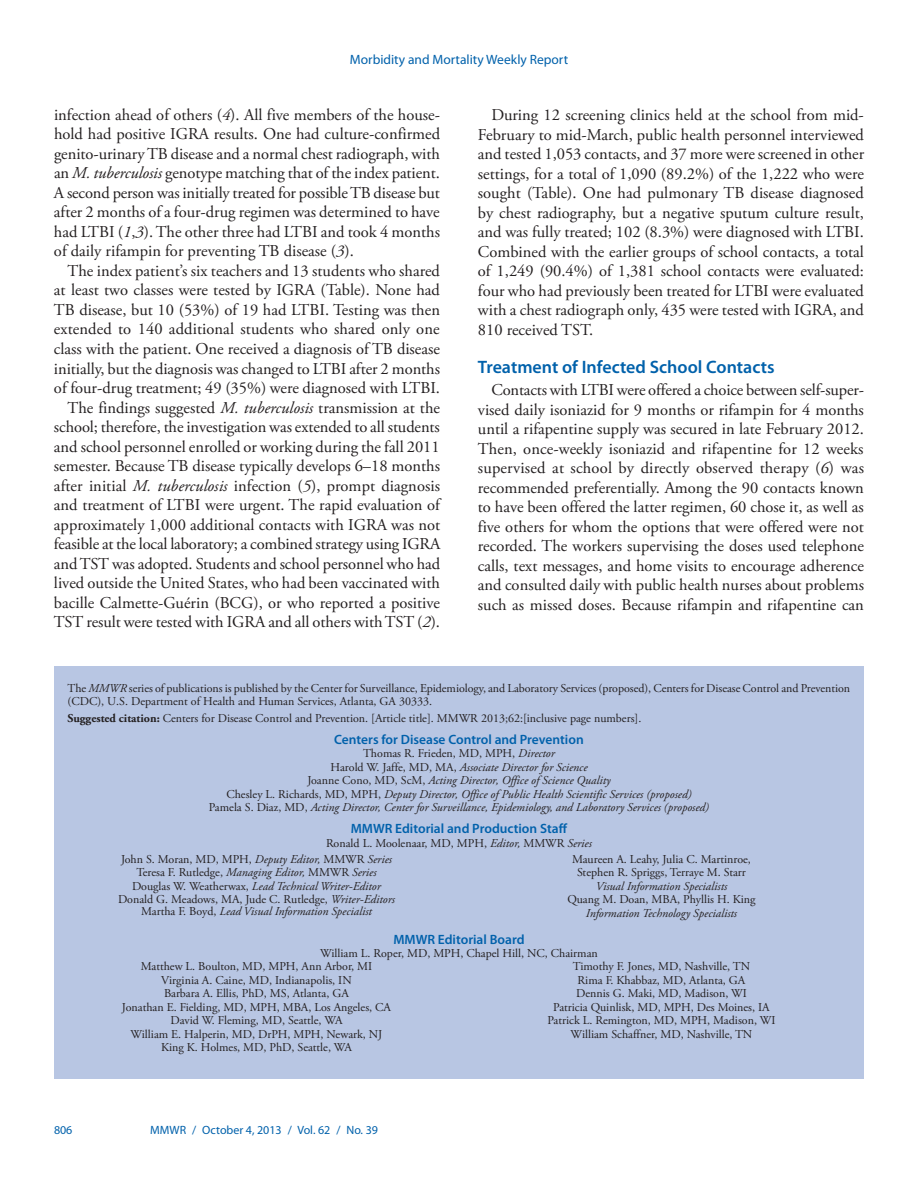
<style>
.page{position:relative;width:918px;height:1188px;background:#fff}
.page>*{position:absolute;margin:0;border:0;box-sizing:border-box;transform-origin:0 0}
.headline2{font:600 18px "Myriad Pro";color:#0161ab}
.body_copy{font:16.5px/19.5px "Adobe Garamond Pro";color:#231f20;text-align:justify}
.t1{font:600 13.5px "Myriad Pro";color:#0161ab}
.t2{font:13.5px "Myriad Pro";color:#0161ab}
.t3{font:12px/13.5px "Adobe Garamond Pro";color:#231f20;text-align:center}
.t4{font:italic 12px/13.5px "Adobe Garamond Pro";color:#231f20;text-align:center}
.footer_left{font:12px "Myriad Pro";color:#0161ab}
.s1{font-style:italic}
.s2{font-weight:700}
.s3{font-style:normal}
</style>
<div class="page">
<div style="left:54px;top:666px;width:810px;height:413px;background:#b8c6e3"></div>
<p class="t2" style="left:350px;top:51px;width:220px">Morbidity and Mortality Weekly Report</p>
<p class="body_copy" style="left:54px;top:106px;width:388px">infection ahead of others (<span class="s1">4</span>). All five members of the house&shy;hold had positive IGRA results. One had culture-confirmed genito-urinary TB disease and a normal chest radiograph, with an <span class="s1">M. tuberculosis</span> genotype matching that of the index patient.<br>A second person was initially treated for possible TB disease but after 2 months of a four-drug regimen was determined to have had LTBI (<span class="s1">1</span>,<span class="s1">3</span>). The other three had LTBI and took 4 months of daily rifampin for preventing TB disease (<span class="s1">3</span>).</p>
<p class="body_copy" style="left:54px;top:262px;width:388px;text-indent:13px">The index patient’s six teachers and 13 students who shared at least two classes were tested by IGRA (Table). None had TB disease, but 10 (53%) of 19 had LTBI. Testing was then extended to 140 additional students who shared only one class with the patient. One received a diagnosis of TB disease initially, but the diagnosis was changed to LTBI after 2 months of four-drug treatment; 49 (35%) were diagnosed with LTBI.</p>
<p class="body_copy" style="left:54px;top:398px;width:388px;text-indent:13px">The findings suggested <span class="s1">M. tuberculosis</span> transmission at the school; therefore, the investigation was extended to all students and school personnel enrolled or working during the fall 2011 semester. Because TB disease typically develops 6–18 months after initial <span class="s1">M. tuberculosis</span> infection (<span class="s1">5</span>), prompt diagnosis and treatment of LTBI were urgent. The rapid evaluation of approximately 1,000 additional contacts with IGRA was not feasible at the local laboratory; a combined strategy using IGRA and TST was adopted. Students and school personnel who had lived outside the United States, who had been vaccinated with bacille Calmette-Guérin (BCG), or who reported a positive TST result were tested with IGRA and all others with TST (<span class="s1">2</span>).</p>
<p class="body_copy" style="left:478px;top:106px;width:388px;text-indent:13px">During 12 screening clinics held at the school from mid-February to mid-March, public health personnel interviewed and tested 1,053 contacts, and 37 more were screened in other settings, for a total of 1,090 (89.2%) of the 1,222 who were sought (Table). One had pulmonary TB disease diagnosed by chest radiography, but a negative sputum culture result, and was fully treated; 102 (8.3%) were diagnosed with LTBI.<br>Combined with the earlier groups of school contacts, a total of 1,249 (90.4%) of 1,381 school contacts were evaluated: four who had previously been treated for LTBI were evaluated with a chest radiograph only, 435 were tested with IGRA, and 810 received TST.</p>
<p class="headline2" style="left:478px;top:356px;width:298px">Treatment of Infected School Contacts</p>
<p class="body_copy" style="left:478px;top:381px;width:388px;text-indent:13px">Contacts with LTBI were offered a choice between self-super&shy;vised daily isoniazid for 9 months or rifampin for 4 months until a rifapentine supply was secured in late February 2012.<br>Then, once-weekly isoniazid and rifapentine for 12 weeks supervised at school by directly observed therapy (<span class="s1">6</span>) was recommended preferentially. Among the 90 contacts known to have been offered the latter regimen, 60 chose it, as well as five others for whom the options that were offered were not recorded. The workers supervising the doses used telephone calls, text messages, and home visits to encourage adherence and consulted daily with public health nurses about problems such as missed doses. Because rifampin and rifapentine can</p>
<p class="t3" style="left:68px;top:682px;width:784px;text-align:left">The <span class="s1">MMWR</span> series of publications is published by the Center for Surveillance, Epidemiology, and Laboratory Services (proposed), Centers for Disease Control and Prevention (CDC), U.S. Department of Health and Human Services, Atlanta, GA 30333.</p>
<p class="t3" style="left:68px;top:712px;width:575px"><span class="s2">Suggested citation:</span> Centers for Disease Control and Prevention. [Article title]. MMWR 2013;62:[inclusive page numbers].</p>
<p class="t1" style="left:334px;top:731px;width:251px">Centers for Disease Control and Prevention</p>
<p class="t4" style="left:209px;top:747px;width:502px"><span class="s3">Thomas R. Frieden, MD, MPH,</span> Director<br><span class="s3">Harold W. Jaffe, MD, MA,</span> Associate Director for Science<br><span class="s3">Joanne Cono, MD, ScM,</span> Acting Director, Office of Science Quality<br><span class="s3">Chesley L. Richards, MD, MPH,</span> Deputy Director, Office of Public Health Scientific Services (proposed)<br><span class="s3">Pamela S. Diaz, MD,</span> Acting Director, Center for Surveillance, Epidemiology, and Laboratory Services (proposed)</p>
<p class="t1" style="left:351px;top:820px;width:218px">MMWR Editorial and Production Staff</p>
<p class="t3" style="left:121px;top:835px;width:472px;line-height:15.9px;text-align:left;text-indent:205px">Ronald L. Moolenaar, MD, MPH, <span class="s1">Editor,</span> MMWR <span class="s1">Series<br></span>John S. Moran, MD, MPH, <span class="s1">Deputy Editor,</span> MMWR <span class="s1">Series</span></p>
<p class="t3" style="left:118px;top:866px;width:278px">Teresa F. Rutledge, <span class="s1">Managing Editor,</span> MMWR <span class="s1">Series<br></span>Douglas W. Weatherwax, <span class="s1">Lead Technical Writer-Editor<br></span>Donald G. Meadows, MA, Jude C. Rutledge, <span class="s1">Writer-Editors</span></p>
<p class="t4" style="left:141px;top:905px;width:232px"><span class="s3">Martha F. Boyd,</span> Lead Visual Information Specialist</p>
<p class="t3" style="left:572px;top:852px;width:180px">Maureen A. Leahy, Julia C. Martinroe,<br>Stephen R. Spriggs, Terraye M. Starr</p>
<p class="t4" style="left:596px;top:879px;width:133px">Visual Information Specialists</p>
<p class="t3" style="left:567px;top:893px;width:190px">Quang M. Doan, MBA, Phyllis H. King</p>
<p class="t4" style="left:586px;top:906px;width:153px">Information Technology Specialists</p>
<p class="t1" style="left:393px;top:931px;width:133px">MMWR Editorial Board</p>
<p class="t3" style="left:320px;top:947px;width:279px">William L. Roper, MD, MPH, Chapel Hill, NC, Chairman</p>
<p class="t3" style="left:141px;top:960px;width:233px">Matthew L. Boulton, MD, MPH, Ann Arbor, MI</p>
<p class="t3" style="left:161px;top:974px;width:192px">Virginia A. Caine, MD, Indianapolis, IN</p>
<p class="t3" style="left:164px;top:987px;width:186px">Barbara A. Ellis, PhD, MS, Atlanta, GA</p>
<p class="t3" style="left:122px;top:1001px;width:271px">Jonathan E. Fielding, MD, MPH, MBA, Los Angeles, CA</p>
<p class="t3" style="left:170px;top:1014px;width:174px">David W. Fleming, MD, Seattle, WA</p>
<p class="t3" style="left:131px;top:1028px;width:253px">William E. Halperin, MD, DrPH, MPH, Newark, NJ</p>
<p class="t3" style="left:161px;top:1041px;width:192px">King K. Holmes, MD, PhD, Seattle, WA</p>
<p class="t3" style="left:548px;top:960px;width:229px">Timothy F. Jones, MD, Nashville, TN<br>Rima F. Khabbaz, MD, Atlanta, GA<br>Dennis G. Maki, MD, Madison, WI<br>Patricia Quinlisk, MD, MPH, Des Moines, IA Patrick L. Remington, MD, MPH, Madison, WI William Schaffner, MD, Nashville, TN</p>
<p class="footer_left" style="left:54px;top:1123px;width:20px">806</p>
<p class="footer_left" style="left:150px;top:1123px;width:229px">MMWR / October 4, 2013 / Vol. 62 / No. 39</p>
</div>
